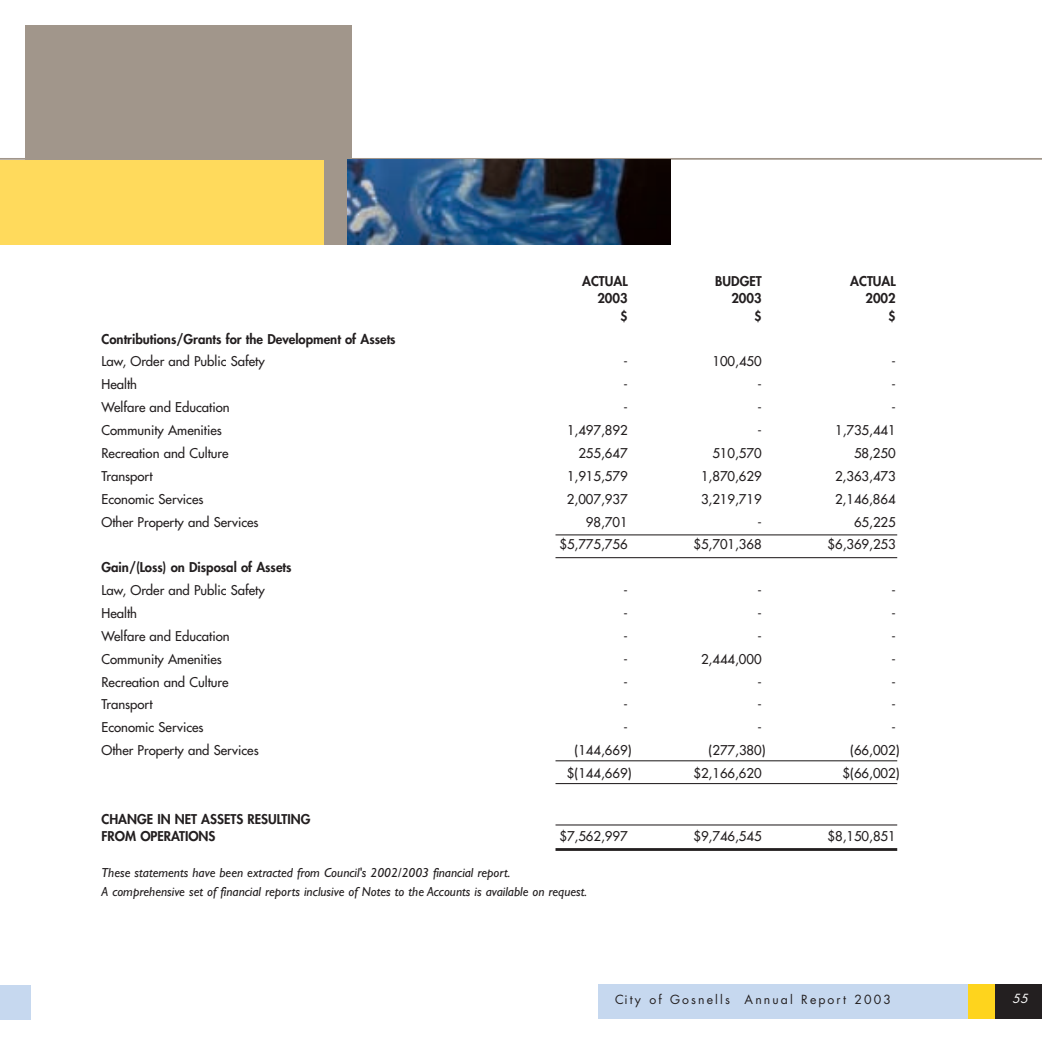
<style>
.page{position:relative;width:1042px;height:1042px;background:#fff}
.page>*{position:absolute;margin:0;border:0;box-sizing:border-box;transform-origin:0 0}
.t1{font:13.12px "Futura";color:#231f20}
.t2{font:italic 13.12px/18.2px "Gill Sans";color:#231f20}
.t3{font:800 13.12px/17.7px "Futura";color:#231f20}
.t4{font:12.25px "Futura";letter-spacing:.17em;color:#231f20}
.t5{font:italic 12.25px "Futura";color:#fff}
</style>
<div class="page">
<div style="left:597px;top:983px;width:444px;height:35px;background:#c6d8ef"></div>
<div style="left:968px;top:983px;width:27px;height:35px;background:#fed41d"></div>
<div style="left:995px;top:983px;width:46px;height:35px;background:#231f20"></div>
<div style="left:0;top:984px;width:30px;height:35px;background:#c6d8ef"></div>
<div style="left:25px;top:25px;width:326px;height:219px;background:#a1968b"></div>
<hr style="left:0;top:158px;width:1041px;height:2px;background:#a1968b">
<img style="left:348px;top:159px;width:322px;height:85px">
<div style="left:0;top:160px;width:323px;height:84px;background:#ffda5c"></div>
<hr style="left:555px;top:534px;width:342px;height:1px;background:#231f20">
<hr style="left:555px;top:557px;width:342px;height:1px;background:#231f20">
<hr style="left:555px;top:824px;width:342px;height:1px;background:#231f20">
<hr style="left:555px;top:847px;width:342px;height:3px;background:#231f20">
<hr style="left:555px;top:782px;width:342px;height:2px;background:#231f20">
<hr style="left:555px;top:760px;width:342px;height:1px;background:#231f20">
<p class="t3" style="left:582px;top:273px;width:47px">ACTUAL</p>
<p class="t3" style="left:715px;top:273px;width:48px">BUDGET</p>
<p class="t3" style="left:850px;top:273px;width:47px">ACTUAL</p>
<p class="t3" style="left:597px;top:291px;width:32px">2003</p>
<p class="t3" style="left:731px;top:291px;width:32px">2003</p>
<p class="t3" style="left:865px;top:291px;width:32px">2002</p>
<p class="t3" style="left:620px;top:308px;width:9px">$</p>
<p class="t3" style="left:754px;top:308px;width:9px">$</p>
<p class="t3" style="left:888px;top:308px;width:9px">$</p>
<p class="t3" style="left:101px;top:331px;width:295px">Contributions/Grants for the Development of Assets</p>
<p class="t1" style="left:101px;top:355px;width:165px">Law, Order and Public Safety</p>
<p class="t1" style="left:623px;top:355px;width:6px">-</p>
<p class="t1" style="left:712px;top:355px;width:51px">100,450</p>
<p class="t1" style="left:891px;top:355px;width:6px">-</p>
<p class="t1" style="left:101px;top:378px;width:37px">Health</p>
<p class="t1" style="left:623px;top:378px;width:6px">-</p>
<p class="t1" style="left:757px;top:378px;width:6px">-</p>
<p class="t1" style="left:891px;top:378px;width:6px">-</p>
<p class="t1" style="left:101px;top:401px;width:130px">Welfare and Education</p>
<p class="t1" style="left:623px;top:401px;width:6px">-</p>
<p class="t1" style="left:757px;top:401px;width:6px">-</p>
<p class="t1" style="left:891px;top:401px;width:6px">-</p>
<p class="t1" style="left:101px;top:423px;width:122px">Community Amenities</p>
<p class="t1" style="left:567px;top:423px;width:62px">1,497,892</p>
<p class="t1" style="left:757px;top:423px;width:6px">-</p>
<p class="t1" style="left:834px;top:423px;width:62px">1,735,441</p>
<p class="t1" style="left:101px;top:446px;width:129px">Recreation and Culture</p>
<p class="t1" style="left:578px;top:446px;width:51px">255,647</p>
<p class="t1" style="left:712px;top:446px;width:51px">510,570</p>
<p class="t1" style="left:853px;top:446px;width:43px">58,250</p>
<p class="t1" style="left:101px;top:469px;width:53px">Transport</p>
<p class="t1" style="left:567px;top:469px;width:62px">1,915,579</p>
<p class="t1" style="left:701px;top:469px;width:62px">1,870,629</p>
<p class="t1" style="left:834px;top:469px;width:62px">2,363,473</p>
<p class="t1" style="left:101px;top:492px;width:103px">Economic Services</p>
<p class="t1" style="left:567px;top:492px;width:62px">2,007,937</p>
<p class="t1" style="left:701px;top:492px;width:62px">3,219,719</p>
<p class="t1" style="left:834px;top:492px;width:62px">2,146,864</p>
<p class="t1" style="left:101px;top:515px;width:159px">Other Property and Services</p>
<p class="t1" style="left:586px;top:515px;width:43px">98,701</p>
<p class="t1" style="left:757px;top:515px;width:6px">-</p>
<p class="t1" style="left:853px;top:515px;width:43px">65,225</p>
<p class="t1" style="left:559px;top:538px;width:70px">$5,775,756</p>
<p class="t1" style="left:693px;top:538px;width:70px">$5,701,368</p>
<p class="t1" style="left:827px;top:538px;width:70px">$6,369,253</p>
<p class="t3" style="left:101px;top:559px;width:191px">Gain/(Loss) on Disposal of Assets</p>
<p class="t1" style="left:101px;top:583px;width:165px">Law, Order and Public Safety</p>
<p class="t1" style="left:623px;top:583px;width:6px">-</p>
<p class="t1" style="left:757px;top:583px;width:6px">-</p>
<p class="t1" style="left:891px;top:583px;width:6px">-</p>
<p class="t1" style="left:101px;top:606px;width:37px">Health</p>
<p class="t1" style="left:623px;top:606px;width:6px">-</p>
<p class="t1" style="left:757px;top:606px;width:6px">-</p>
<p class="t1" style="left:891px;top:606px;width:6px">-</p>
<p class="t1" style="left:101px;top:629px;width:130px">Welfare and Education</p>
<p class="t1" style="left:623px;top:629px;width:6px">-</p>
<p class="t1" style="left:757px;top:629px;width:6px">-</p>
<p class="t1" style="left:891px;top:629px;width:6px">-</p>
<p class="t1" style="left:101px;top:652px;width:122px">Community Amenities</p>
<p class="t1" style="left:623px;top:652px;width:6px">-</p>
<p class="t1" style="left:701px;top:652px;width:62px">2,444,000</p>
<p class="t1" style="left:891px;top:652px;width:6px">-</p>
<p class="t1" style="left:101px;top:675px;width:129px">Recreation and Culture</p>
<p class="t1" style="left:623px;top:675px;width:6px">-</p>
<p class="t1" style="left:757px;top:675px;width:6px">-</p>
<p class="t1" style="left:891px;top:675px;width:6px">-</p>
<p class="t1" style="left:101px;top:698px;width:53px">Transport</p>
<p class="t1" style="left:623px;top:698px;width:6px">-</p>
<p class="t1" style="left:757px;top:698px;width:6px">-</p>
<p class="t1" style="left:891px;top:698px;width:6px">-</p>
<p class="t1" style="left:101px;top:720px;width:103px">Economic Services</p>
<p class="t1" style="left:623px;top:720px;width:6px">-</p>
<p class="t1" style="left:757px;top:720px;width:6px">-</p>
<p class="t1" style="left:891px;top:720px;width:6px">-</p>
<p class="t1" style="left:101px;top:743px;width:159px">Other Property and Services</p>
<p class="t1" style="left:574px;top:743px;width:58px">(144,669)</p>
<p class="t1" style="left:708px;top:743px;width:58px">(277,380)</p>
<p class="t1" style="left:850px;top:743px;width:51px">(66,002)</p>
<p class="t1" style="left:567px;top:766px;width:66px">$(144,669)</p>
<p class="t1" style="left:693px;top:766px;width:70px">$2,166,620</p>
<p class="t1" style="left:842px;top:766px;width:58px">$(66,002)</p>
<p class="t3" style="left:101px;top:810px;width:210px">CHANGE IN NET ASSETS RESULTING<br>FROM OPERATIONS</p>
<p class="t1" style="left:559px;top:829px;width:70px">$7,562,997</p>
<p class="t1" style="left:693px;top:829px;width:70px">$9,746,545</p>
<p class="t1" style="left:827px;top:829px;width:70px">$8,150,851</p>
<p class="t2" style="left:101px;top:865px;width:487px">These statements have been extracted from Council's 2002/2003 financial report.<br>A comprehensive set of financial reports inclusive of Notes to the Accounts is available on request.</p>
<p class="t4" style="left:615px;top:993px;width:277px">City of Gosnells Annual Report 2003</p>
<p class="t5" style="left:1012px;top:993px;width:17px">55</p>
</div>
